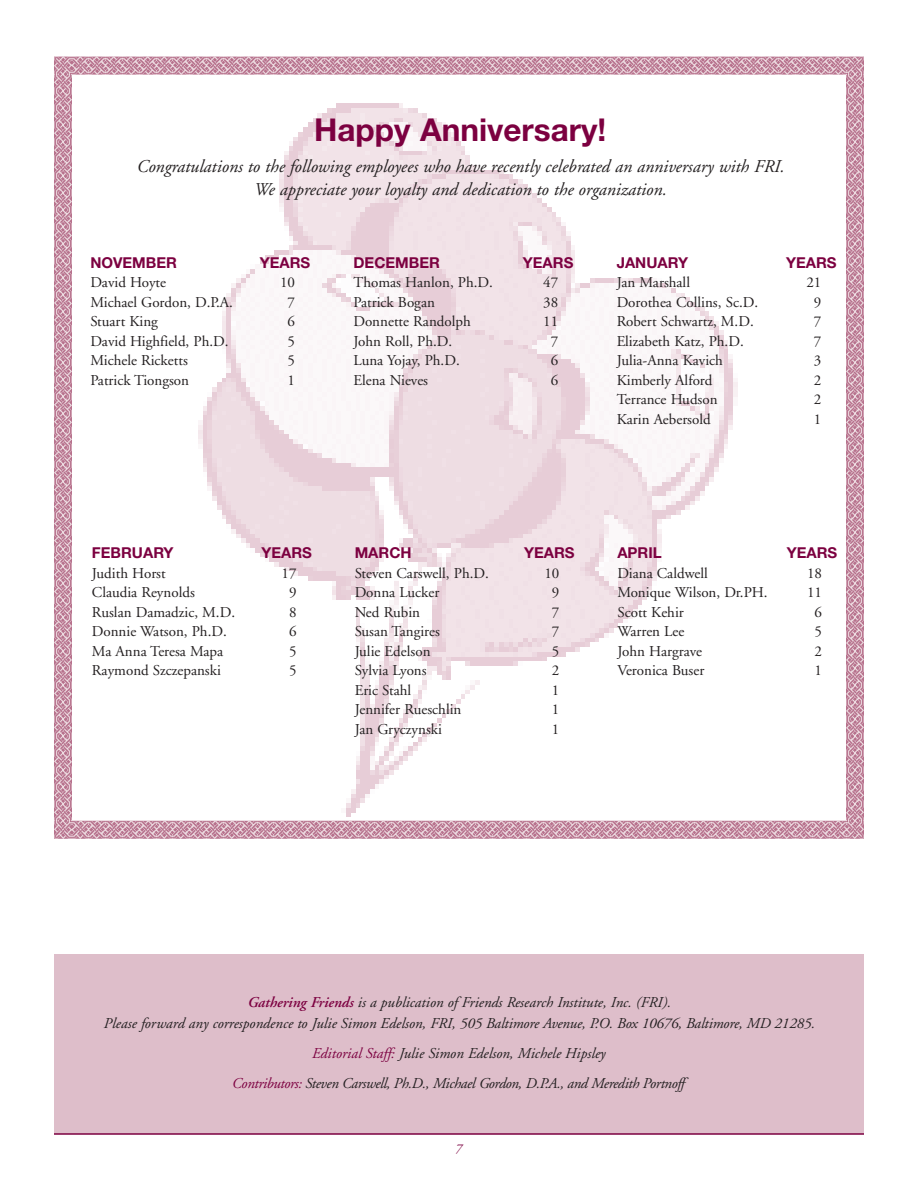
<style>
.page{position:relative;width:918px;height:1188px;background:#fff}
.page>*{position:absolute;margin:0;border:0;box-sizing:border-box;transform-origin:0 0}
.t1{font:700 31.5px "Helvetica Neue";color:#7c0040}
.t2{font:italic 18px/22.5px "Adobe Garamond";color:#231f20;text-align:center}
.t3{font:15px "Adobe Garamond";color:#231f20}
.t4{font:italic 15px/21px "Adobe Garamond";color:#231f20;text-align:center}
.t5{font:italic 15px/30px "Adobe Garamond";letter-spacing:-.025em;color:#231f20;text-align:center}
.t6{font:700 15px "Helvetica Neue";color:#7c0040}
.t7{font:italic 13.5px "Adobe Garamond";color:#7c0040}
.s1{font-weight:600;color:#7c0040}
.s2{color:#7c0040}
</style>
<div class="page">
<div style="left:54px;top:955px;width:810px;height:179px;background:#debeca"></div>
<img style="left:198px;top:103px;width:540px;height:714px">
<hr style="left:54px;top:1133px;width:810px;height:2px;background:#7c0040">
<img style="left:54px;top:57px;width:810px;height:18px">
<img style="left:846px;top:75px;width:18px;height:764px">
<img style="left:54px;top:821px;width:792px;height:18px">
<img style="left:54px;top:75px;width:18px;height:746px">
<h1 class="t1" style="left:314px;top:118px;width:293px">Happy Anniversary!</h1>
<p class="t2" style="left:136px;top:157px;width:649px">Congratulations to the following employees who have recently celebrated an anniversary with FRI.<br>We appreciate your loyalty and dedication to the organization.</p>
<p class="t6" style="left:90px;top:257px;width:88px">NOVEMBER</p>
<p class="t6" style="left:260px;top:257px;width:52px">YEARS</p>
<p class="t3" style="left:90px;top:276px;width:77px">David Hoyte</p>
<p class="t3" style="left:280px;top:276px;width:16px">10</p>
<p class="t3" style="left:90px;top:296px;width:144px">Michael Gordon, D.P.A.</p>
<p class="t3" style="left:288px;top:296px;width:9px">7</p>
<p class="t3" style="left:90px;top:315px;width:69px">Stuart King</p>
<p class="t3" style="left:287px;top:315px;width:9px">6</p>
<p class="t3" style="left:90px;top:335px;width:140px">David Highfield, Ph.D.</p>
<p class="t3" style="left:288px;top:335px;width:9px">5</p>
<p class="t3" style="left:90px;top:354px;width:99px">Michele Ricketts</p>
<p class="t3" style="left:288px;top:354px;width:9px">5</p>
<p class="t3" style="left:90px;top:374px;width:100px">Patrick Tiongson</p>
<p class="t3" style="left:288px;top:374px;width:9px">1</p>
<p class="t6" style="left:354px;top:257px;width:88px">DECEMBER</p>
<p class="t6" style="left:523px;top:257px;width:52px">YEARS</p>
<p class="t3" style="left:354px;top:276px;width:141px">Thomas Hanlon, Ph.D.</p>
<p class="t3" style="left:543px;top:276px;width:16px">47</p>
<p class="t3" style="left:354px;top:296px;width:83px">Patrick Bogan</p>
<p class="t3" style="left:543px;top:296px;width:16px">38</p>
<p class="t3" style="left:354px;top:315px;width:119px">Donnette Randolph</p>
<p class="t3" style="left:543px;top:315px;width:16px">11</p>
<p class="t3" style="left:354px;top:335px;width:100px">John Roll, Ph.D.</p>
<p class="t3" style="left:551px;top:335px;width:9px">7</p>
<p class="t3" style="left:354px;top:354px;width:108px">Luna Yojay, Ph.D.</p>
<p class="t3" style="left:551px;top:354px;width:9px">6</p>
<p class="t3" style="left:354px;top:374px;width:76px">Elena Nieves</p>
<p class="t3" style="left:551px;top:374px;width:9px">6</p>
<p class="t6" style="left:617px;top:257px;width:73px">JANUARY</p>
<p class="t6" style="left:786px;top:257px;width:52px">YEARS</p>
<p class="t3" style="left:617px;top:276px;width:75px">Jan Marshall</p>
<p class="t3" style="left:806px;top:276px;width:16px">21</p>
<p class="t3" style="left:617px;top:296px;width:143px">Dorothea Collins, Sc.D.</p>
<p class="t3" style="left:814px;top:296px;width:9px">9</p>
<p class="t3" style="left:617px;top:315px;width:139px">Robert Schwartz, M.D.</p>
<p class="t3" style="left:814px;top:315px;width:9px">7</p>
<p class="t3" style="left:617px;top:335px;width:129px">Elizabeth Katz, Ph.D.</p>
<p class="t3" style="left:814px;top:335px;width:9px">7</p>
<p class="t3" style="left:617px;top:354px;width:108px">Julia-Anna Kavich</p>
<p class="t3" style="left:814px;top:354px;width:9px">3</p>
<p class="t3" style="left:617px;top:374px;width:97px">Kimberly Alford</p>
<p class="t3" style="left:814px;top:374px;width:9px">2</p>
<p class="t3" style="left:617px;top:393px;width:102px">Terrance Hudson</p>
<p class="t3" style="left:814px;top:393px;width:9px">2</p>
<p class="t3" style="left:617px;top:413px;width:96px">Karin Aebersold</p>
<p class="t3" style="left:814px;top:413px;width:9px">1</p>
<p class="t6" style="left:92px;top:547px;width:83px">FEBRUARY</p>
<p class="t6" style="left:261px;top:547px;width:52px">YEARS</p>
<p class="t3" style="left:92px;top:567px;width:75px">Judith Horst</p>
<p class="t3" style="left:282px;top:567px;width:16px">17</p>
<p class="t3" style="left:92px;top:586px;width:104px">Claudia Reynolds</p>
<p class="t3" style="left:289px;top:586px;width:9px">9</p>
<p class="t3" style="left:92px;top:606px;width:145px">Ruslan Damadzic, M.D.</p>
<p class="t3" style="left:289px;top:606px;width:9px">8</p>
<p class="t3" style="left:92px;top:625px;width:136px">Donnie Watson, Ph.D.</p>
<p class="t3" style="left:289px;top:625px;width:9px">6</p>
<p class="t3" style="left:92px;top:645px;width:133px">Ma Anna Teresa Mapa</p>
<p class="t3" style="left:289px;top:645px;width:9px">5</p>
<p class="t3" style="left:92px;top:664px;width:130px">Raymond Szczepanski</p>
<p class="t3" style="left:289px;top:664px;width:9px">5</p>
<p class="t6" style="left:355px;top:547px;width:58px">MARCH</p>
<p class="t6" style="left:524px;top:547px;width:52px">YEARS</p>
<p class="t3" style="left:355px;top:567px;width:136px">Steven Carswell, Ph.D.</p>
<p class="t3" style="left:544px;top:567px;width:16px">10</p>
<p class="t3" style="left:355px;top:586px;width:86px">Donna Lucker</p>
<p class="t3" style="left:552px;top:586px;width:9px">9</p>
<p class="t3" style="left:355px;top:606px;width:67px">Ned Rubin</p>
<p class="t3" style="left:552px;top:606px;width:9px">7</p>
<p class="t3" style="left:355px;top:625px;width:87px">Susan Tangires</p>
<p class="t3" style="left:552px;top:625px;width:9px">7</p>
<p class="t3" style="left:355px;top:645px;width:77px">Julie Edelson</p>
<p class="t3" style="left:552px;top:645px;width:9px">5</p>
<p class="t3" style="left:355px;top:664px;width:74px">Sylvia Lyons</p>
<p class="t3" style="left:552px;top:664px;width:9px">2</p>
<p class="t3" style="left:355px;top:684px;width:58px">Eric Stahl</p>
<p class="t3" style="left:552px;top:684px;width:9px">1</p>
<p class="t3" style="left:355px;top:703px;width:108px">Jennifer Rueschlin</p>
<p class="t3" style="left:552px;top:703px;width:9px">1</p>
<p class="t3" style="left:355px;top:723px;width:89px">Jan Gryczynski</p>
<p class="t3" style="left:552px;top:723px;width:9px">1</p>
<p class="t6" style="left:617px;top:547px;width:46px">APRIL</p>
<p class="t6" style="left:787px;top:547px;width:52px">YEARS</p>
<p class="t3" style="left:617px;top:567px;width:92px">Diana Caldwell</p>
<p class="t3" style="left:807px;top:567px;width:16px">18</p>
<p class="t3" style="left:617px;top:586px;width:152px">Monique Wilson, Dr.PH.</p>
<p class="t3" style="left:807px;top:586px;width:16px">11</p>
<p class="t3" style="left:617px;top:606px;width:68px">Scott Kehir</p>
<p class="t3" style="left:815px;top:606px;width:9px">6</p>
<p class="t3" style="left:617px;top:625px;width:69px">Warren Lee</p>
<p class="t3" style="left:815px;top:625px;width:9px">5</p>
<p class="t3" style="left:617px;top:645px;width:86px">John Hargrave</p>
<p class="t3" style="left:815px;top:645px;width:9px">2</p>
<p class="t3" style="left:617px;top:664px;width:88px">Veronica Buser</p>
<p class="t3" style="left:815px;top:664px;width:9px">1</p>
<p class="t4" style="left:103px;top:993px;width:713px"><span class="s1">Gathering Friends</span> is a publication of Friends Research Institute, Inc. (FRI).<br>Please forward any correspondence to Julie Simon Edelson, FRI, 505 Baltimore Avenue, P.O. Box 10676, Baltimore, MD 21285.</p>
<p class="t5" style="left:232px;top:1040px;width:454px"><span class="s2">Editorial Staff:</span> Julie Simon Edelson, Michele Hipsley<br><span class="s2">Contributors:</span> Steven Carswell, Ph.D., Michael Gordon, D.P.A., and Meredith Portnoff</p>
<p class="t7" style="left:455px;top:1143px;width:8px">7</p>
</div>
